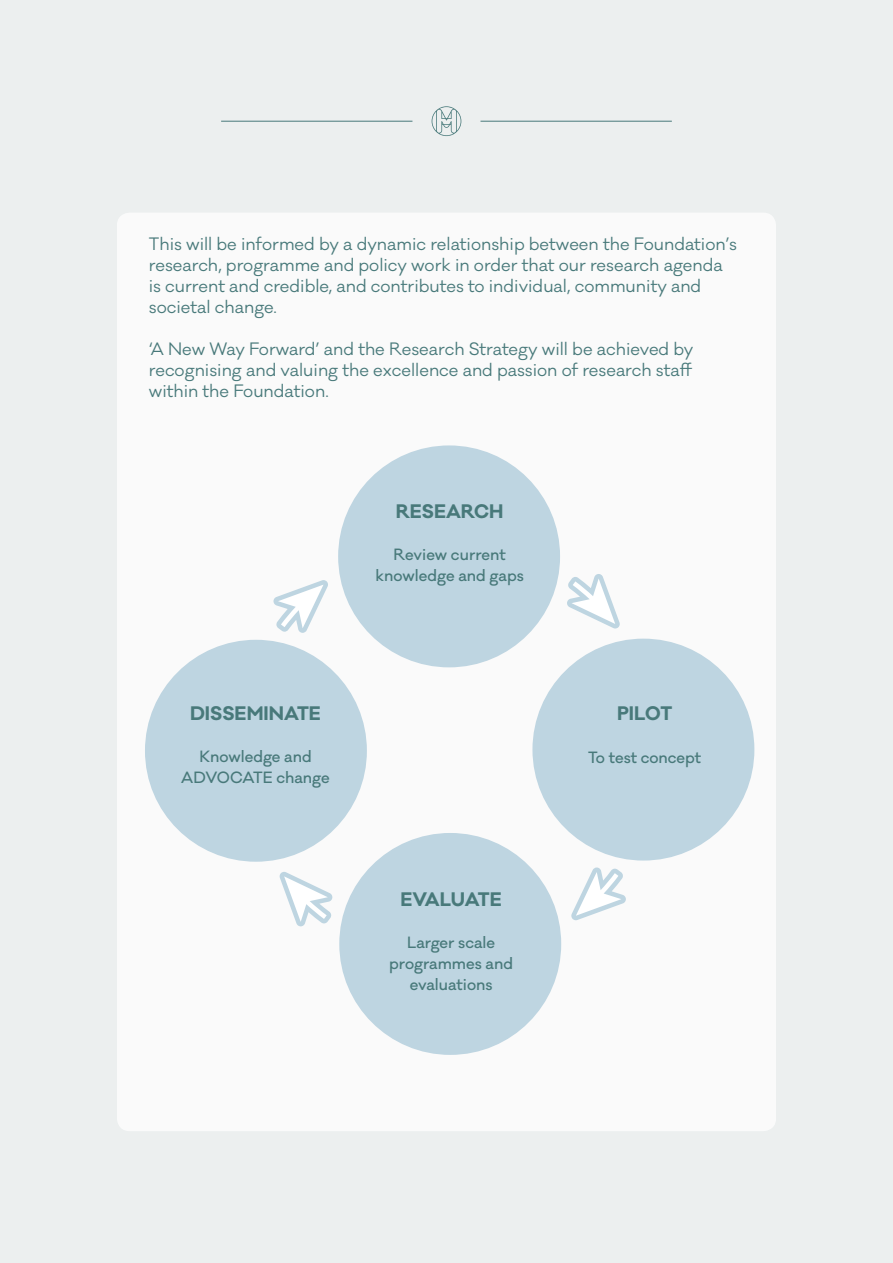
<style>
.page{position:relative;width:893px;height:1263px;background:#ecefef}
.page>*{position:absolute;margin:0;border:0;box-sizing:border-box;transform-origin:0 0}
.t1{font:700 18px "Galano Classic";color:#48797a}
.t2{font:16.5px/21px "Galano Classic";color:#48797a}
.t3{font:500 15px/21px "Galano Classic";color:#48797a;text-align:center}
</style>
<div class="page">
<div style="left:117px;top:213px;width:659px;height:918px;background:#fff;border-radius:13px"></div>
<hr style="left:221px;top:121px;width:191px;height:1px;background:#48797a">
<hr style="left:480px;top:121px;width:192px;height:1px;background:#48797a">
<svg style="left:432px;top:106px;width:29px;height:30px"></svg>
<div style="left:338px;top:445px;width:222px;height:222px;background:#bed5e1;border-radius:50%"></div>
<div style="left:145px;top:640px;width:222px;height:222px;background:#bed5e1;border-radius:50%"></div>
<div style="left:339px;top:833px;width:222px;height:222px;background:#bed5e1;border-radius:50%"></div>
<div style="left:532px;top:639px;width:222px;height:221px;background:#bed5e1;border-radius:50%"></div>
<svg style="left:567px;top:574px;width:53px;height:54px"></svg>
<svg style="left:273px;top:580px;width:55px;height:53px"></svg>
<svg style="left:279px;top:872px;width:54px;height:54px"></svg>
<svg style="left:571px;top:867px;width:55px;height:53px"></svg>
<p class="t2" style="left:149px;top:234px;width:590px">This will be informed by a dynamic relationship between the Foundation’s research, programme and policy work in order that our research agenda is current and credible, and contributes to individual, community and societal change.</p>
<p class="t2" style="left:149px;top:339px;width:546px;text-align:justify">‘A New Way Forward’ and the Research Strategy will be achieved by recognising and valuing the excellence and passion of research staff within the Foundation.</p>
<p class="t1" style="left:396px;top:499px;width:109px">RESEARCH</p>
<p class="t3" style="left:376px;top:544px;width:150px">Review current knowledge and gaps</p>
<p class="t1" style="left:190px;top:701px;width:132px">DISSEMINATE</p>
<p class="t3" style="left:181px;top:746px;width:150px">Knowledge and<br>ADVOCATE change</p>
<p class="t1" style="left:400px;top:887px;width:103px">EVALUATE</p>
<p class="t3" style="left:389px;top:932px;width:125px">Larger scale programmes and evaluations</p>
<p class="t1" style="left:617px;top:702px;width:57px">PILOT</p>
<p class="t3" style="left:588px;top:747px;width:115px">To test concept</p>
</div>
